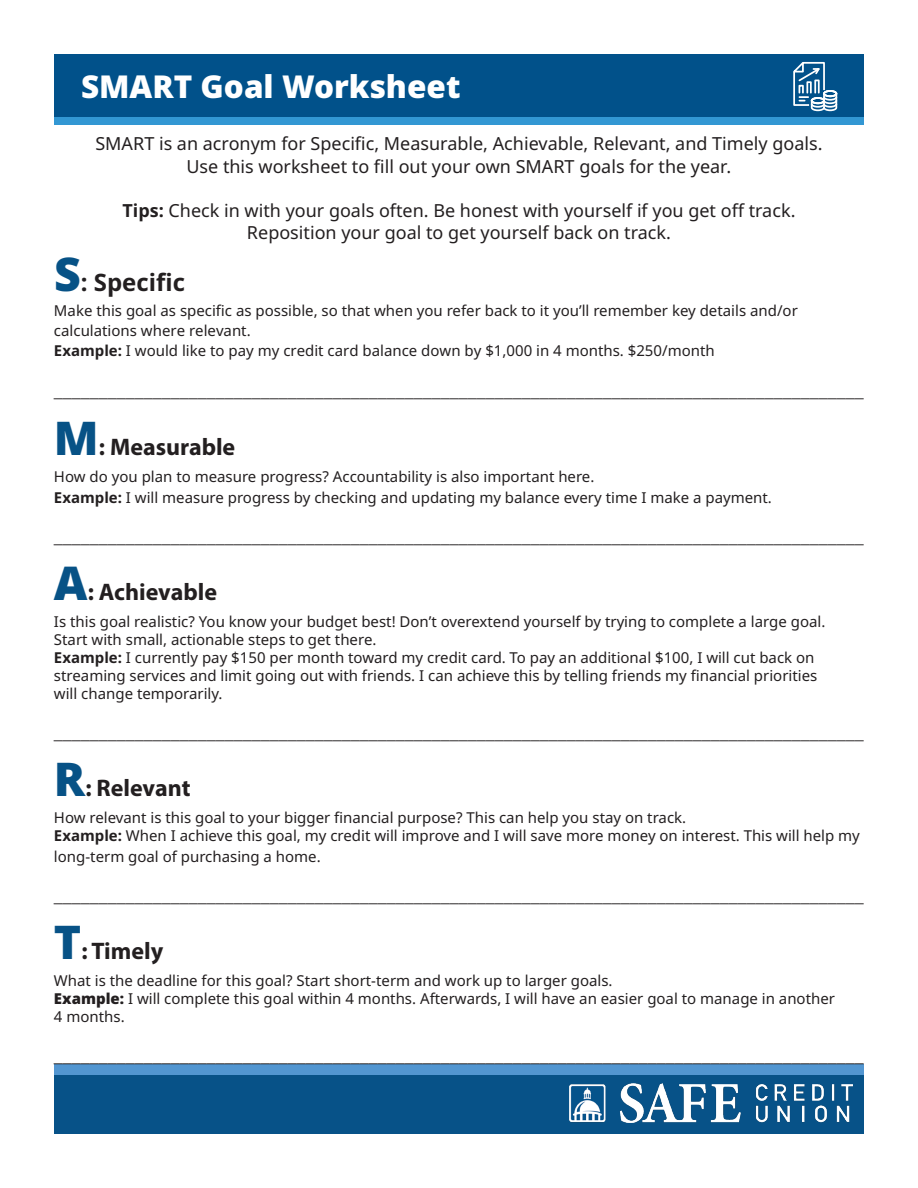
<style>
.page{position:relative;width:918px;height:1188px;background:#fff}
.page>*{position:absolute;margin:0;border:0;box-sizing:border-box;transform-origin:0 0}
.t1{font:900 31.5px "Noto Sans";color:#fff}
.t2{font:700 24px "Myriad Pro";color:#231f20}
.t3{font:700 24px "Noto Sans";color:#231f20}
.t4{font:18px "Myriad Pro";color:#231f20}
.t5{font:18px/22.5px "Noto Sans";color:#231f20;text-align:center}
.t6{font:15px/18px "Noto Sans";color:#231f20}
.s1{font-weight:700}
.s2{font-weight:900;font-size:46.5px;color:#075286}
.s3{font-family:"Noto Sans";font-weight:900;font-size:46.5px;color:#075286}
.s4{font-weight:900}
</style>
<div class="page">
<div style="left:54px;top:113px;width:810px;height:11px;background:#3297d3"></div>
<div style="left:54px;top:54px;width:810px;height:63px;background:#01518a"></div>
<div style="left:54px;top:1071px;width:810px;height:63px;background:#075288"></div>
<div style="left:54px;top:1064px;width:810px;height:11px;background:#5296d1"></div>
<img style="left:570px;top:1084px;width:282px;height:38px">
<svg style="left:793px;top:62px;width:44px;height:49px"></svg>
<p class="t1" style="left:81px;top:63px;width:381px">SMART Goal Worksheet</p>
<p class="t5" style="left:95px;top:133px;width:729px">SMART is an acronym for Specific, Measurable, Achievable, Relevant, and Timely goals.<br>Use this worksheet to fill out your own SMART goals for the year.</p>
<p class="t5" style="left:123px;top:199px;width:674px"><span class="s1">Tips:</span> Check in with your goals often. Be honest with yourself if you get off track.<br>Reposition your goal to get yourself back on track.</p>
<p class="t3" style="left:54px;top:266px;width:133px"><span class="s2">S</span>: Specific</p>
<p class="t6" style="left:54px;top:301px;width:745px;line-height:19.8px">Make this goal as specific as possible, so that when you refer back to it you’ll remember key details and/or calculations where relevant.<br><span class="s1">Example:</span> I would like to pay my credit card balance down by $1,000 in 4 months. $250/month</p>
<p class="t4" style="left:54px;top:380px;width:812px">__________________________________________________________________________________________</p>
<p class="t2" style="left:54px;top:431px;width:183px"><span class="s3">M</span>: Measurable</p>
<p class="t6" style="left:54px;top:466px;width:719px;line-height:21.6px">How do you plan to measure progress? Accountability is also important here.<br><span class="s1">Example:</span> I will measure progress by checking and updating my balance every time I make a payment.</p>
<p class="t4" style="left:54px;top:526px;width:812px">__________________________________________________________________________________________</p>
<p class="t2" style="left:54px;top:576px;width:165px"><span class="s3">A</span>: Achievable</p>
<p class="t6" style="left:54px;top:613px;width:773px">Is this goal realistic? You know your budget best! Don’t overextend yourself by trying to complete a large goal.<br>Start with small, actionable steps to get there.<br><span class="s1">Example:</span> I currently pay $150 per month toward my credit card. To pay an additional $100, I will cut back on streaming services and limit going out with friends. I can achieve this by telling friends my financial priorities will change temporarily.</p>
<p class="t4" style="left:54px;top:722px;width:811px">__________________________________________________________________________________________</p>
<p class="t2" style="left:54px;top:772px;width:138px"><span class="s3">R</span>: Relevant</p>
<p class="t6" style="left:54px;top:809px;width:807px">How relevant is this goal to your bigger financial purpose? This can help you stay on track.<br><span class="s1">Example:</span> When I achieve this goal, my credit will improve and I will save more money on interest. This will help my</p>
<p class="t6" style="left:54px;top:848px;width:268px">long-term goal of purchasing a home.</p>
<p class="t4" style="left:54px;top:885px;width:812px">__________________________________________________________________________________________</p>
<p class="t2" style="left:54px;top:935px;width:111px"><span class="s3">T</span>: Timely</p>
<p class="t6" style="left:54px;top:972px;width:783px">What is the deadline for this goal? Start short-term and work up to larger goals.<br><span class="s4">Example:</span> I will complete this goal within 4 months. Afterwards, I will have an easier goal to manage in another<br>4 months.</p>
<p class="t4" style="left:54px;top:1044px;width:812px">__________________________________________________________________________________________</p>
</div>
